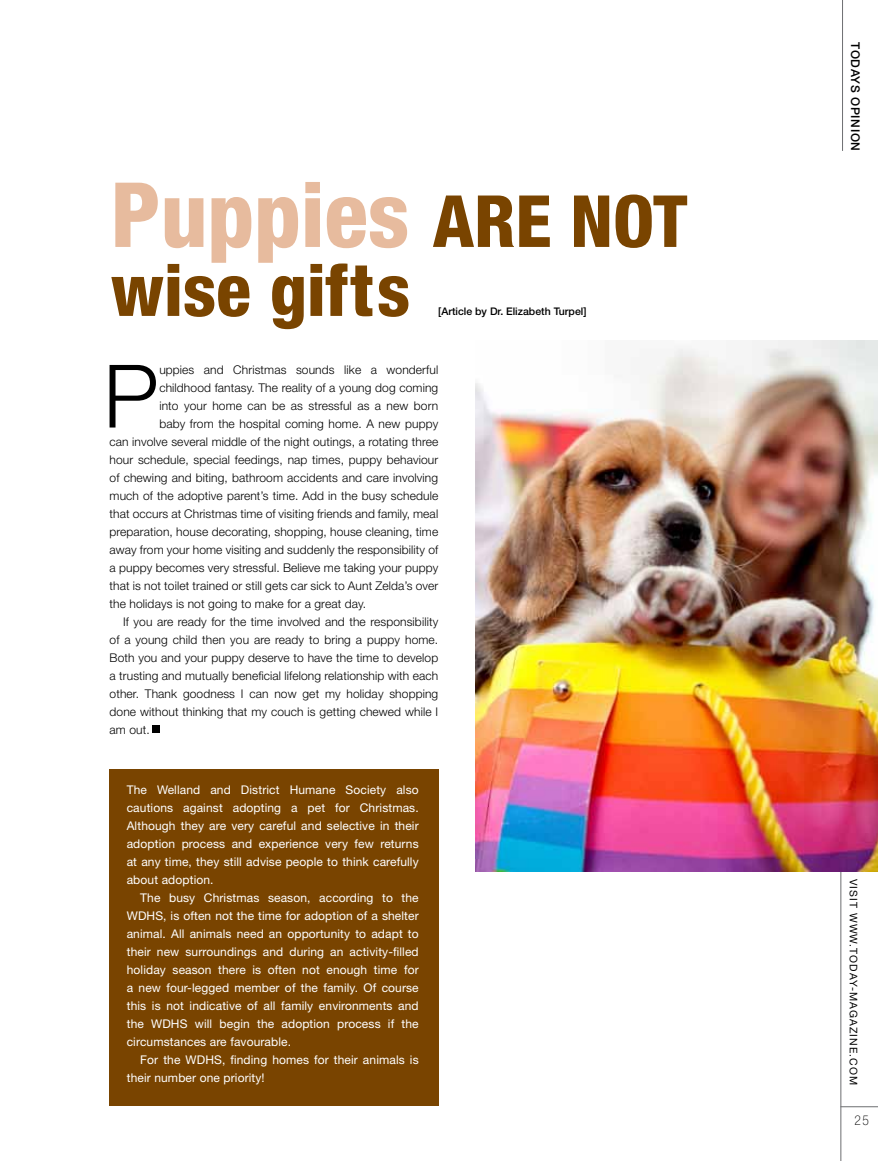
<style>
.page{position:relative;width:878px;height:1161px;background:#fff}
.page>*{position:absolute;margin:0;border:0;box-sizing:border-box;transform-origin:0 0}
.t1{font:800 condensed 90px "Helvetica Neue LT Std";color:#e7bb9e}
.t2{font:300 87.6px "Helvetica Neue LT Std";color:#000}
.t3{font:800 condensed 72px "Helvetica Neue LT Std";color:#794400}
.t4{font:100 condensed 13.5px "Helvetica Neue LT Std";color:#000}
.t5{font:300 12px "Helvetica Neue LT Std";letter-spacing:.01em;color:#000}
.t6{font:12px/18px "Helvetica Neue LT Std";letter-spacing:.01em;color:#fff}
.t7{font:500 12px "Helvetica Neue LT Std";letter-spacing:.05em;color:#000}
.t8{font:500 10.5px "Helvetica Neue LT Std";color:#000}
.t9{font:10.5px "Helvetica Neue LT Std";letter-spacing:.1em;color:#000}
.s1{font-size:72px;color:#794400}
</style>
<div class="page">
<hr style="left:840px;top:861px;width:1px;height:300px;background:#6d6e71">
<hr style="left:840px;top:1106px;width:38px;height:1px;background:#6d6e71">
<div style="left:110px;top:770px;width:329px;height:336px;background:#794400"></div>
<img style="left:476px;top:341px;width:402px;height:531px">
<hr style="left:842px;top:0;width:1px;height:151px;background:#6d6e71">
<div style="left:152px;top:725px;width:8px;height:8px;background:#000"></div>
<h1 class="t1" style="left:111px;top:159px;width:578px">Puppies <span class="s1">are not</span></h1>
<h3 class="t3" style="left:111px;top:246px;width:301px">wise gifts</h3>
<p class="t8" style="left:438px;top:305px;width:150px">[Article by Dr. Elizabeth Turpel]</p>
<h2 class="t2" style="left:103px;top:343px;width:57px">P</h2>
<p class="t5" style="left:159px;top:362px;width:280px">uppies and Christmas sounds like a wonderful</p>
<p class="t5" style="left:159px;top:380px;width:280px">childhood fantasy. The reality of a young dog coming</p>
<p class="t5" style="left:159px;top:398px;width:280px">into your home can be as stressful as a new born</p>
<p class="t5" style="left:159px;top:416px;width:280px">baby from the hospital coming home. A new puppy</p>
<p class="t5" style="left:110px;top:434px;width:330px">can involve several middle of the night outings, a rotating three</p>
<p class="t5" style="left:110px;top:452px;width:330px">hour schedule, special feedings, nap times, puppy behaviour</p>
<p class="t5" style="left:110px;top:470px;width:330px">of chewing and biting, bathroom accidents and care involving</p>
<p class="t5" style="left:110px;top:488px;width:330px">much of the adoptive parent’s time. Add in the busy schedule</p>
<p class="t5" style="left:110px;top:506px;width:330px">that occurs at Christmas time of visiting friends and family, meal</p>
<p class="t5" style="left:110px;top:524px;width:330px">preparation, house decorating, shopping, house cleaning, time</p>
<p class="t5" style="left:110px;top:542px;width:330px">away from your home visiting and suddenly the responsibility of</p>
<p class="t5" style="left:110px;top:560px;width:330px">a puppy becomes very stressful. Believe me taking your puppy</p>
<p class="t5" style="left:110px;top:578px;width:330px">that is not toilet trained or still gets car sick to Aunt Zelda’s over</p>
<p class="t5" style="left:110px;top:596px;width:258px">the holidays is not going to make for a great day.</p>
<p class="t5" style="left:123px;top:614px;width:317px">If you are ready for the time involved and the responsibility</p>
<p class="t5" style="left:110px;top:632px;width:330px">of a young child then you are ready to bring a puppy home.</p>
<p class="t5" style="left:110px;top:650px;width:330px">Both you and your puppy deserve to have the time to develop</p>
<p class="t5" style="left:110px;top:668px;width:330px">a trusting and mutually beneficial lifelong relationship with each</p>
<p class="t5" style="left:110px;top:686px;width:330px">other. Thank goodness I can now get my holiday shopping</p>
<p class="t5" style="left:110px;top:704px;width:330px">done without thinking that my couch is getting chewed while I</p>
<p class="t5" style="left:110px;top:722px;width:42px">am out.</p>
<p class="t6" style="left:127px;top:780px;width:293px">The Welland and District Humane Society also cautions against adopting a pet for Christmas.<br>Although they are very careful and selective in their adoption process and experience very few returns at any time, they still advise people to think carefully about adoption.<br>The busy Christmas season, according to the WDHS, is often not the time for adoption of a shelter animal. All animals need an opportunity to adapt to their new surroundings and during an activity-filled holiday season there is often not enough time for a new four-legged member of the family. Of course this is not indicative of all family environments and the WDHS will begin the adoption process if the circumstances are favourable.</p>
<p class="t6" style="left:127px;top:1050px;width:293px;text-indent:14px">For the WDHS, finding homes for their animals is their number one priority!</p>
<p class="t7" style="left:862px;top:42px;width:110px;rotate:90deg">TODAYS OPINION</p>
<p class="t9" style="left:859px;top:879px;width:207px;rotate:90deg">visit www.today-magazine.com</p>
<p class="t4" style="left:854px;top:1113px;width:16px">25</p>
</div>
